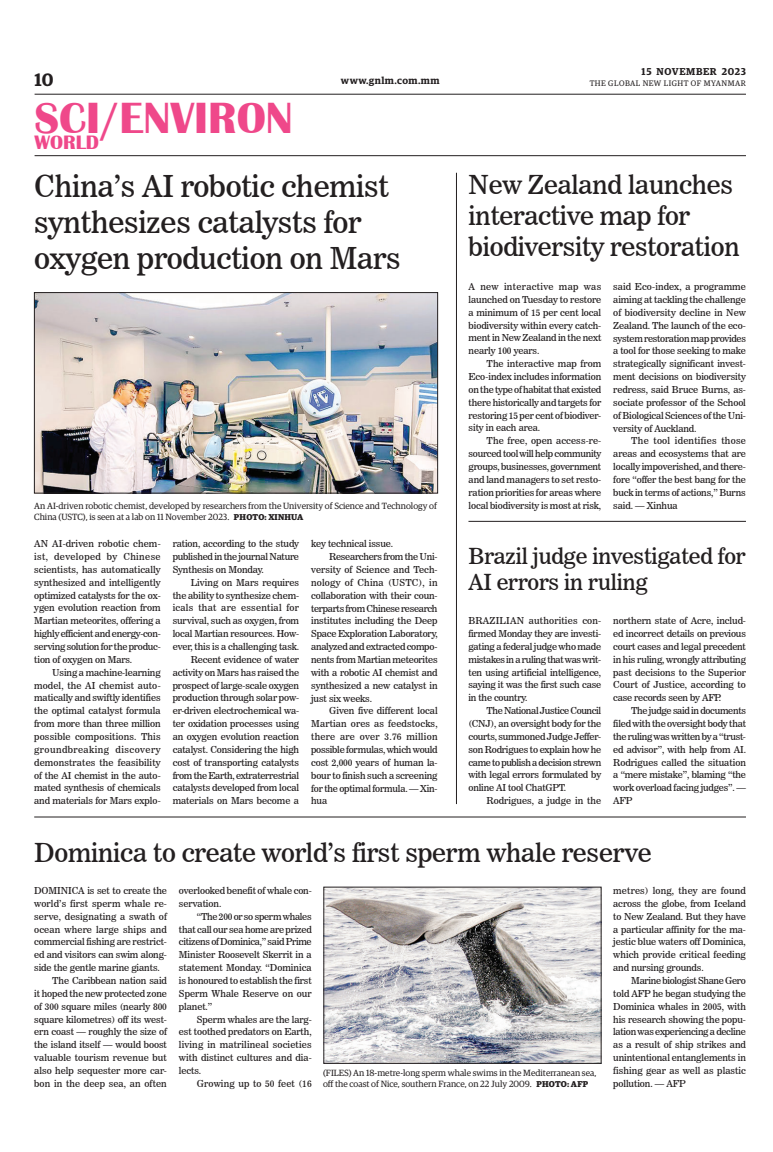
<style>
.page{position:relative;width:773px;height:1152px;background:#fff}
.page>*{position:absolute;margin:0;border:0;box-sizing:border-box;transform-origin:0 0}
.t1{font:700 45px "Britannic";color:#ef488a}
._2_Clm_Head{font:30px/36px "News 706 BT Roman C";letter-spacing:-.01em;color:#231f20}
._2_Clm_Head-2{font:26px/31.2px "News 706 BT Roman C";letter-spacing:-.01em;color:#231f20}
._2_Clm_Head-3{font:22px/26.4px "News 706 BT Roman C";letter-spacing:-.01em;color:#231f20}
.t2{font:700 20px "Britannic";color:#ef488a}
.t3{font:600 18px "Guardian Egyp";color:#231f20}
.t4{font:600 10px "Guardian Egyp";letter-spacing:.055em;color:#231f20}
._2nd_Body{font:9.5px/12.9px "News 706 BT Roman C";letter-spacing:-.01em;color:#231f20;text-align:justify}
.Normal_Para{font:9.5px/12.9px "News 706 BT Roman C";letter-spacing:-.015em;color:#231f20;text-align:justify}
._2nd_Body-2{font:9.5px "News 706 BT Roman C";letter-spacing:.01em;color:#231f20}
.t5{font:9px/10.8px "Guardian Egyp";color:#231f20}
.t6{font:8px "Guardian Egyp";letter-spacing:.06em;color:#231f20}
.s1{font-weight:700;font-size:8.5px}
</style>
<div class="page">
<hr style="left:35px;top:94px;width:711px;height:1px;background:#231f20">
<hr style="left:35px;top:155px;width:711px;height:1px;background:#231f20">
<img style="left:36px;top:294px;width:400px;height:197px">
<div style="left:34px;top:292px;width:404px;height:201px;border:1px solid #231f20"></div>
<img style="left:325px;top:889px;width:274px;height:173px">
<div style="left:323px;top:887px;width:278px;height:177px;border:1px solid #231f20"></div>
<hr style="left:456px;top:173px;width:1px;height:631px;background:#231f20">
<hr style="left:34px;top:817px;width:712px;height:1px;background:#231f20">
<hr style="left:468px;top:521px;width:278px;height:1px;background:#231f20">
<h3 class="t3" style="left:35px;top:67px;width:21px">10</h3>
<h1 class="t1" style="left:35px;top:93px;width:260px">SCI/ENVIRON</h1>
<h3 class="t2" style="left:35px;top:131px;width:66px">WORLD</h3>
<p class="t4" style="left:641px;top:64px;width:106px">15 NOVEMBER 2023</p>
<p class="t4" style="left:341px;top:73px;width:100px">www.gnlm.com.mm</p>
<p class="t6" style="left:589px;top:78px;width:158px">THE GLOBAL NEW LIGHT OF MYANMAR</p>
<p class="_2_Clm_Head" style="left:34px;top:168px;width:368px">China’s AI robotic chemist synthesizes catalysts for oxygen production on Mars</p>
<p class="t5" style="left:34px;top:500px;width:404px">An AI-driven robotic chemist, developed by researchers from the University of Science and Technology of<br>China (USTC), is seen at a lab on 11 November 2023. <span class="s1">PHOTO: XINHUA</span></p>
<p class="Normal_Para" style="left:34px;top:537px;width:128px">AN AI-driven robotic chem&shy;ist, developed by Chinese scientists, has automatically synthesized and intelligently optimized catalysts for the ox&shy;ygen evolution reaction from Martian meteorites, offering a highly efficient and energy-con&shy;serving solution for the produc&shy;tion of oxygen on Mars.</p>
<p class="_2nd_Body" style="left:34px;top:666px;width:128px;text-indent:18px">Using a machine-learning model, the AI chemist auto&shy;matically and swiftly identifies the optimal catalyst formula from more than three million possible compositions. This groundbreaking discovery demonstrates the feasibility of the AI chemist in the auto&shy;mated synthesis of chemicals and materials for Mars explo-</p>
<p class="_2nd_Body" style="left:173px;top:537px;width:128px">ration, according to the study published in the journal Nature Synthesis on Monday.</p>
<p class="_2nd_Body" style="left:173px;top:576px;width:128px;text-indent:18px">Living on Mars requires the ability to synthesize chem&shy;icals that are essential for survival, such as oxygen, from local Martian resources. How&shy;ever, this is a challenging task.</p>
<p class="_2nd_Body" style="left:173px;top:653px;width:128px;text-indent:18px">Recent evidence of water activity on Mars has raised the prospect of large-scale oxygen production through solar pow&shy;er-driven electrochemical wa&shy;ter oxidation processes using an oxygen evolution reaction catalyst. Considering the high cost of transporting catalysts from the Earth, extraterrestrial catalysts developed from local materials on Mars become a</p>
<p class="_2nd_Body" style="left:311px;top:537px;width:84px">key technical issue.</p>
<p class="_2nd_Body" style="left:311px;top:550px;width:128px;text-indent:18px">Researchers from the Uni&shy;versity of Science and Tech&shy;nology of China (USTC), in collaboration with their coun&shy;terparts from Chinese research institutes including the Deep Space Exploration Laboratory, analyzed and extracted compo&shy;nents from Martian meteorites with a robotic AI chemist and synthesized a new catalyst in just six weeks.</p>
<p class="_2nd_Body" style="left:311px;top:704px;width:128px;text-indent:18px">Given five different local Martian ores as feedstocks, there are over 3.76 million possible formulas, which would cost 2,000 years of human la&shy;bour to finish such a screening for the optimal formula. — Xin&shy;hua</p>
<p class="_2_Clm_Head-2" style="left:468px;top:169px;width:273px">New Zealand launches interactive map for biodiversity restoration</p>
<p class="Normal_Para" style="left:468px;top:280px;width:134px">A new interactive map was launched on Tuesday to restore a minimum of 15 per cent local biodiversity within every catch&shy;ment in New Zealand in the next nearly 100 years.</p>
<p class="_2nd_Body" style="left:468px;top:357px;width:134px;text-indent:18px">The interactive map from Eco-index includes information on the type of habitat that existed there historically and targets for restoring 15 per cent of biodiver&shy;sity in each area.</p>
<p class="_2nd_Body" style="left:468px;top:434px;width:134px;text-indent:18px">The free, open access-re&shy;sourced tool will help community groups, businesses, government and land managers to set resto&shy;ration priorities for areas where local biodiversity is most at risk,</p>
<p class="_2nd_Body" style="left:613px;top:280px;width:134px">said Eco-index, a programme aiming at tackling the challenge of biodiversity decline in New Zealand. The launch of the eco&shy;system restoration map provides a tool for those seeking to make strategically significant invest&shy;ment decisions on biodiversity redress, said Bruce Burns, as&shy;sociate professor of the School of Biological Sciences of the Uni&shy;versity of Auckland.</p>
<p class="_2nd_Body" style="left:613px;top:434px;width:134px;text-indent:18px">The tool identifies those areas and ecosystems that are locally impoverished, and there&shy;fore “offer the best bang for the buck in terms of actions,” Burns said. — Xinhua</p>
<p class="_2_Clm_Head-3" style="left:468px;top:543px;width:278px">Brazil judge investigated for<br>AI errors in ruling</p>
<p class="Normal_Para" style="left:468px;top:614px;width:134px">BRAZILIAN authorities con&shy;firmed Monday they are investi&shy;gating a federal judge who made mistakes in a ruling that was writ&shy;ten using artificial intelligence, saying it was the first such case in the country.</p>
<p class="_2nd_Body" style="left:468px;top:704px;width:134px;text-indent:18px">The National Justice Council (CNJ), an oversight body for the courts, summoned Judge Jeffer&shy;son Rodrigues to explain how he came to publish a decision strewn with legal errors formulated by online AI tool ChatGPT.</p>
<p class="_2nd_Body" style="left:486px;top:794px;width:116px">Rodrigues, a judge in the</p>
<p class="_2nd_Body" style="left:613px;top:614px;width:134px">northern state of Acre, includ&shy;ed incorrect details on previous court cases and legal precedent in his ruling, wrongly attributing past decisions to the Superior Court of Justice, according to case records seen by AFP.</p>
<p class="_2nd_Body" style="left:613px;top:704px;width:134px;text-indent:18px">The judge said in documents filed with the oversight body that the ruling was written by a “trust&shy;ed advisor”, with help from AI.<br>Rodrigues called the situation a “mere mistake”, blaming “the work overload facing judges”. — AFP</p>
<p class="_2_Clm_Head-2" style="left:34px;top:837px;width:619px">Dominica to create world’s first sperm whale reserve</p>
<p class="Normal_Para" style="left:34px;top:884px;width:134px">DOMINICA is set to create the world’s first sperm whale re&shy;serve, designating a swath of ocean where large ships and commercial fishing are restrict&shy;ed and visitors can swim along&shy;side the gentle marine giants.</p>
<p class="_2nd_Body" style="left:34px;top:974px;width:134px;text-indent:18px">The Caribbean nation said it hoped the new protected zone of 300 square miles (nearly 800 square kilometres) off its west&shy;ern coast — roughly the size of the island itself — would boost valuable tourism revenue but also help sequester more car&shy;bon in the deep sea, an often</p>
<p class="_2nd_Body" style="left:179px;top:884px;width:134px">overlooked benefit of whale con&shy;servation.</p>
<p class="_2nd_Body" style="left:179px;top:910px;width:134px;text-indent:18px">“The 200 or so sperm whales that call our sea home are prized citizens of Dominica,” said Prime Minister Roosevelt Skerrit in a statement Monday. “Dominica is honoured to establish the first Sperm Whale Reserve on our planet.”</p>
<p class="_2nd_Body" style="left:179px;top:1013px;width:134px;text-indent:18px">Sperm whales are the larg&shy;est toothed predators on Earth, living in matrilineal societies with distinct cultures and dia&shy;lects.</p>
<p class="_2nd_Body-2" style="left:197px;top:1078px;width:116px">Growing up to 50 feet (16</p>
<p class="t5" style="left:323px;top:1067px;width:275px">(FILES) An 18-metre-long sperm whale swims in the Mediterranean sea, off the coast of Nice, southern France, on 22 July 2009. <span class="s1">PHOTO: AFP</span></p>
<p class="_2nd_Body" style="left:613px;top:884px;width:134px">metres) long, they are found across the globe, from Iceland to New Zealand. But they have a particular affinity for the ma&shy;jestic blue waters off Dominica, which provide critical feeding and nursing grounds.</p>
<p class="_2nd_Body" style="left:613px;top:974px;width:134px;text-indent:18px">Marine biologist Shane Gero told AFP he began studying the Dominica whales in 2005, with his research showing the popu&shy;lation was experiencing a decline as a result of ship strikes and unintentional entanglements in fishing gear as well as plastic pollution. — AFP</p>
</div>
